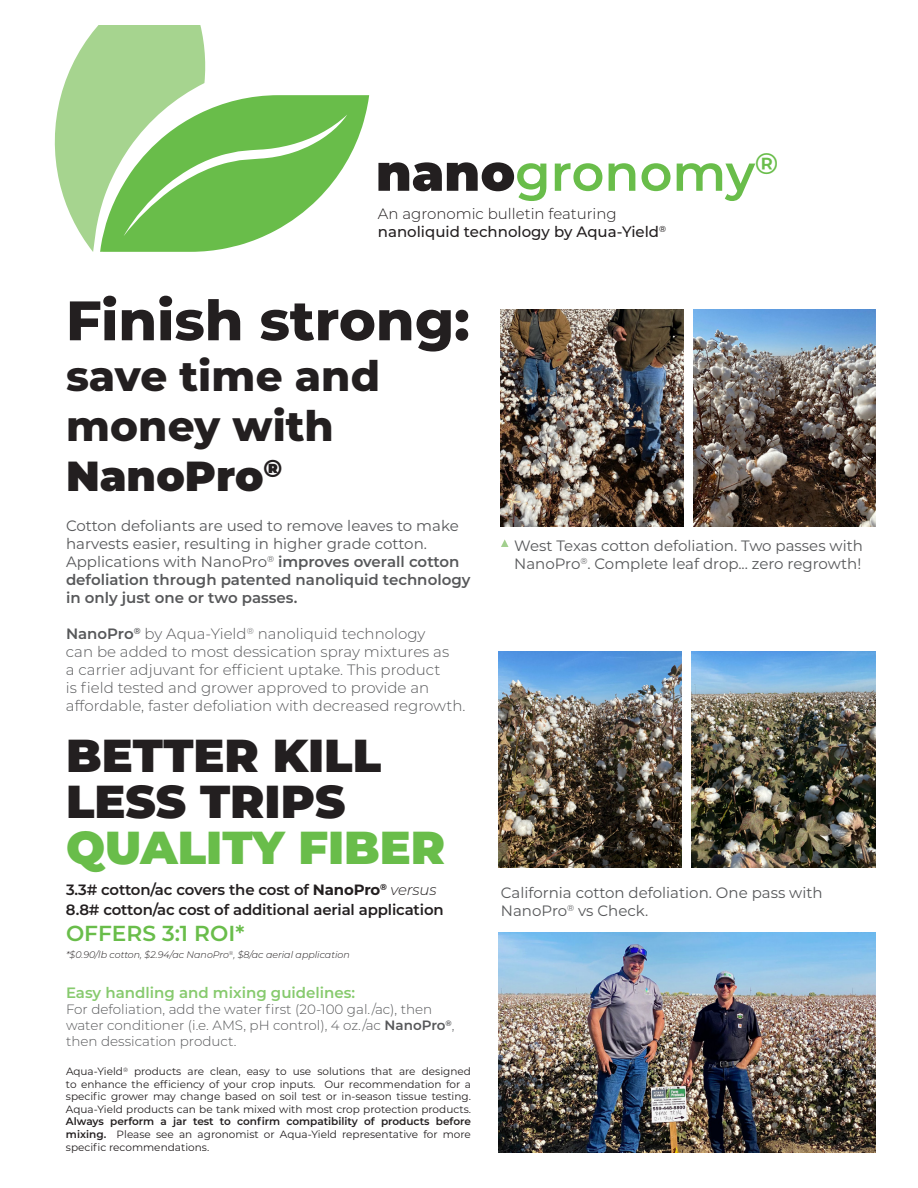
<style>
.page{position:relative;width:918px;height:1188px;background:#fff}
.page>*{position:absolute;margin:0;border:0;box-sizing:border-box;transform-origin:0 0}
.t1{font:800 55.5px "Montserrat";color:#231f20}
.t2{font:600 51px "Montserrat";color:#69bd4a}
.t3{font:900 46.2px/46.2px "Montserrat";color:#231f20}
.t4{font:800 42px/50.4px "Montserrat";color:#231f20}
.t5{font:600 21.75px "Montserrat";color:#69bd4a}
.t6{font:15px/18px "Montserrat";color:#57585a}
.t7{font:300 15px/18px "Montserrat";color:#57585a}
.t8{font:600 15px/19.5px "Montserrat";letter-spacing:-.01em;color:#231f20}
.t9{font:500 15px/18px "Montserrat";color:#231f20}
.t10{font:600 15px "Montserrat";color:#87ca6e}
.t11{font:300 13.5px/16.2px "Montserrat";color:#57585a}
.t12{font:10.5px/12.6px "Montserrat";color:#231f20;text-align:justify}
.t13{font:italic 300 9.45px "Montserrat";color:#231f20}
.s1{font-weight:900;color:#231f20}
.s2{font-weight:300}
.s3{font-weight:900}
.s4{font-weight:600}
.s5{color:#69bd4a}
.s6{font-weight:700}
.s7{font-weight:300;font-style:italic}
</style>
<div class="page">
<svg style="left:54px;top:26px;width:315px;height:226px"></svg>
<img style="left:501px;top:310px;width:183px;height:217px">
<img style="left:693px;top:310px;width:183px;height:217px">
<img style="left:499px;top:651px;width:182px;height:217px">
<img style="left:691px;top:651px;width:185px;height:217px">
<img style="left:499px;top:933px;width:377px;height:220px">
<svg style="left:501px;top:539px;width:8px;height:8px"></svg>
<p class="t2" style="left:376px;top:137px;width:404px"><span class="s1">nano</span>gronomy<sup>®</sup></p>
<p class="t9" style="left:378px;top:204px;width:290px"><span class="s2">An agronomic bulletin featuring </span>nanoliquid technology by Aqua-Yield<sup>®</sup></p>
<p class="t1" style="left:66px;top:280px;width:405px">Finish strong:</p>
<p class="t4" style="left:66px;top:348px;width:316px">save time and money with<br><span class="s3">NanoPro</span><sup>®</sup></p>
<p class="t6" style="left:66px;top:517px;width:406px">Cotton defoliants are used to remove leaves to make harvests easier, resulting in higher grade cotton.<br>Applications with NanoPro<sup>®</sup> <span class="s4">improves overall cotton defoliation through patented nanoliquid technology in only just one or two passes.</span></p>
<p class="t7" style="left:66px;top:625px;width:401px"><span class="s4">NanoPro</span><sup>®</sup> by Aqua-Yield<sup>®</sup> nanoliquid technology<br>can be added to most dessication spray mixtures as<br>a carrier adjuvant for efficient uptake. This product<br>is field tested and grower approved to provide an affordable, faster defoliation with decreased regrowth.</p>
<p class="t3" style="left:66px;top:729px;width:381px">BETTER KILL<br>LESS TRIPS<br><span class="s5">QUALITY FIBER</span></p>
<p class="t8" style="left:66px;top:879px;width:379px">3.3# cotton/ac covers the cost of <span class="s6">NanoPro</span><sup>®</sup> <span class="s7">versus<br></span>8.8# cotton/ac cost of additional aerial application</p>
<p class="t5" style="left:66px;top:918px;width:180px">OFFERS 3:1 ROI*</p>
<p class="t13" style="left:66px;top:949px;width:285px">*$0.90/lb cotton, $2.94/ac NanoPro<sup>®</sup>, $8/ac aerial application</p>
<p class="t10" style="left:66px;top:982px;width:291px">Easy handling and mixing guidelines:</p>
<p class="t11" style="left:66px;top:1001px;width:390px">For defoliation, add the water first (20-100 gal./ac), then water conditioner (i.e. AMS, pH control), 4 oz./ac <span class="s4">NanoPro</span><sup>®</sup>, then dessication product.</p>
<p class="t12" style="left:66px;top:1065px;width:407px">Aqua-Yield<sup>®</sup> products are clean, easy to use solutions that are designed to enhance the efficiency of your crop inputs. Our recommendation for a specific grower may change based on soil test or in-season tissue testing.<br>Aqua-Yield products can be tank mixed with most crop protection products.<br><span class="s4">Always perform a jar test to confirm compatibility of products before mixing.</span> Please see an agronomist or Aqua-Yield representative for more specific recommendations.</p>
<p class="t6" style="left:514px;top:536px;width:350px">West Texas cotton defoliation. Two passes with<br>NanoPro<sup>®</sup>. Complete leaf drop... zero regrowth!</p>
<p class="t6" style="left:501px;top:884px;width:323px">California cotton defoliation. One pass with<br>NanoPro<sup>®</sup> vs Check.</p>
</div>
